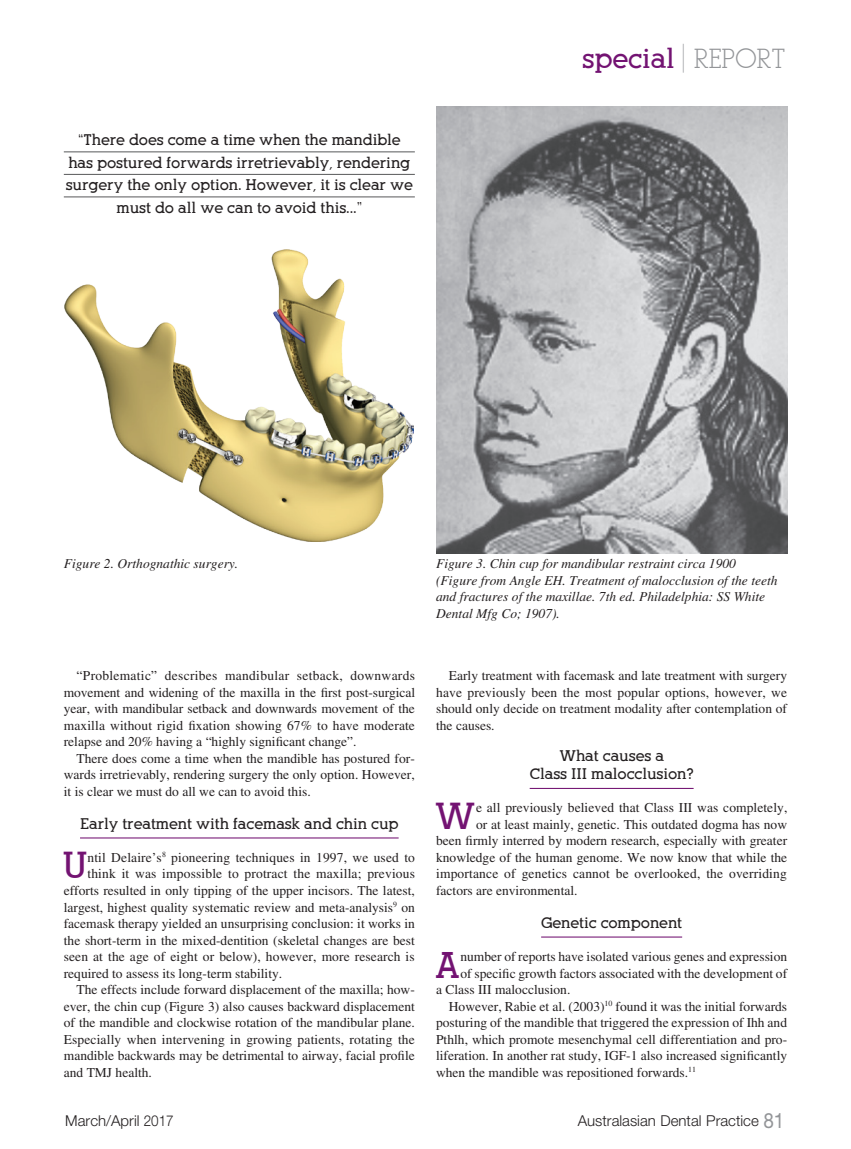
<style>
.page{position:relative;width:851px;height:1149px;background:#fff}
.page>*{position:absolute;margin:0;border:0;box-sizing:border-box;transform-origin:0 0}
.ADP-Body-Lead-Par-SR{font:700 36.6px "Alexandria FLF";color:#731372}
.t1{font:700 27px "Alexandria FLF";color:#731372}
.ADP-Pull-Quote-Small{font:700 15px "Alexandria FLF";color:#231f20}
.ADP-Sub-Head-SR{font:700 15px/18px "Alexandria FLF";color:#231f20;text-align:center}
.t2{font:300 15px "Helvetica Neue";color:#231f20}
.ADP-Body-Text{font:13.5px/16.5px "Times";color:#231f20;text-align:justify}
.ADP-Body-Lead-Par-SR-2{font:13.5px "Times";color:#231f20}
.ADP-Caption{font:italic 13.5px/16.5px "Times";color:#231f20}
.s1{font-weight:400;font-size:36px;color:#939598}
.s2{font-weight:400;color:#939598}
.s3{font-weight:400;font-size:21px;color:#939598}
</style>
<div class="page">
<hr style="left:80px;top:837px;width:318px;height:1px;background:#731372">
<hr style="left:529px;top:787px;width:164px;height:1px;background:#731372">
<hr style="left:541px;top:936px;width:141px;height:1px;background:#731372">
<img style="left:65px;top:250px;width:348px;height:291px">
<img style="left:436px;top:106px;width:351px;height:447px">
<hr style="left:64px;top:151px;width:351px;height:1px;background:#57585a">
<hr style="left:64px;top:174px;width:351px;height:1px;background:#57585a">
<hr style="left:64px;top:196px;width:351px;height:1px;background:#57585a">
<p class="ADP-Pull-Quote-Small" style="left:78px;top:132px;width:324px">“There does come a time when the mandible</p>
<p class="ADP-Pull-Quote-Small" style="left:68px;top:154px;width:343px">has postured forwards irretrievably, rendering</p>
<p class="ADP-Pull-Quote-Small" style="left:66px;top:177px;width:348px">surgery the only option. However, it is clear we</p>
<p class="ADP-Pull-Quote-Small" style="left:116px;top:199px;width:247px">must do all we can to avoid this...”</p>
<p class="t1" style="left:582px;top:44px;width:205px">special <span class="s1">|</span> <span class="s2">REPORT</span></p>
<p class="ADP-Caption" style="left:64px;top:555px;width:176px">Figure 2. Orthognathic surgery.</p>
<p class="ADP-Caption" style="left:436px;top:555px;width:343px">Figure 3. Chin cup for mandibular restraint circa 1900 (Figure from Angle EH. Treatment of malocclusion of the teeth and fractures of the maxillae. 7th ed. Philadelphia: SS White Dental Mfg Co; 1907).</p>
<p class="ADP-Body-Text" style="left:64px;top:667px;width:353px;text-indent:13px">“Problematic” describes mandibular setback, downwards movement and widening of the maxilla in the first post-surgical year, with mandibular setback and downwards movement of the maxilla without rigid fixation showing 67% to have moderate relapse and 20% having a “highly significant change”.</p>
<p class="ADP-Body-Text" style="left:64px;top:749px;width:352px;text-indent:13px">There does come a time when the mandible has postured for&shy;wards irretrievably, rendering surgery the only option. However, it is clear we must do all we can to avoid this.</p>
<p class="ADP-Sub-Head-SR" style="left:80px;top:814px;width:320px">Early treatment with facemask and chin cup</p>
<p class="ADP-Body-Lead-Par-SR" style="left:63px;top:846px;width:25px">U</p>
<p class="ADP-Body-Lead-Par-SR-2" style="left:87px;top:849px;width:329px">ntil Delaire’s<sup>8</sup> pioneering techniques in 1997, we used to</p>
<p class="ADP-Body-Lead-Par-SR-2" style="left:87px;top:866px;width:329px">think it was impossible to protract the maxilla; previous</p>
<p class="ADP-Body-Lead-Par-SR-2" style="left:64px;top:882px;width:352px">efforts resulted in only tipping of the upper incisors. The latest,</p>
<p class="ADP-Body-Lead-Par-SR-2" style="left:64px;top:899px;width:352px">largest, highest quality systematic review and meta-analysis<sup>9</sup> on</p>
<p class="ADP-Body-Lead-Par-SR-2" style="left:64px;top:915px;width:352px">facemask therapy yielded an unsurprising conclusion: it works in</p>
<p class="ADP-Body-Lead-Par-SR-2" style="left:64px;top:932px;width:352px">the short-term in the mixed-dentition (skeletal changes are best</p>
<p class="ADP-Body-Lead-Par-SR-2" style="left:64px;top:948px;width:352px">seen at the age of eight or below), however, more research is</p>
<p class="ADP-Body-Lead-Par-SR-2" style="left:64px;top:965px;width:220px">required to assess its long-term stability.</p>
<p class="ADP-Body-Text" style="left:64px;top:980px;width:352px;text-indent:13px">The effects include forward displacement of the maxilla; how&shy;ever, the chin cup (Figure 3) also causes backward displacement of the mandible and clockwise rotation of the mandibular plane.<br>Especially when intervening in growing patients, rotating the mandible backwards may be detrimental to airway, facial profile and TMJ health.</p>
<p class="ADP-Body-Text" style="left:436px;top:667px;width:352px;text-indent:13px">Early treatment with facemask and late treatment with surgery have previously been the most popular options, however, we should only decide on treatment modality after contemplation of the causes.</p>
<p class="ADP-Sub-Head-SR" style="left:529px;top:747px;width:165px">What causes a<br>Class III malocclusion?</p>
<p class="ADP-Body-Lead-Par-SR" style="left:435px;top:796px;width:42px">W</p>
<p class="ADP-Body-Lead-Par-SR-2" style="left:476px;top:800px;width:313px">e all previously believed that Class III was completely,</p>
<p class="ADP-Body-Lead-Par-SR-2" style="left:476px;top:816px;width:312px">or at least mainly, genetic. This outdated dogma has now</p>
<p class="ADP-Body-Lead-Par-SR-2" style="left:436px;top:833px;width:352px">been firmly interred by modern research, especially with greater</p>
<p class="ADP-Body-Lead-Par-SR-2" style="left:436px;top:849px;width:352px">knowledge of the human genome. We now know that while the</p>
<p class="ADP-Body-Lead-Par-SR-2" style="left:436px;top:866px;width:352px">importance of genetics cannot be overlooked, the overriding</p>
<p class="ADP-Body-Lead-Par-SR-2" style="left:436px;top:882px;width:143px">factors are environmental.</p>
<p class="ADP-Sub-Head-SR" style="left:541px;top:913px;width:142px">Genetic component</p>
<p class="ADP-Body-Lead-Par-SR" style="left:435px;top:945px;width:26px">A</p>
<p class="ADP-Body-Lead-Par-SR-2" style="left:460px;top:948px;width:328px">number of reports have isolated various genes and expression</p>
<p class="ADP-Body-Lead-Par-SR-2" style="left:460px;top:965px;width:328px">of specific growth factors associated with the development of</p>
<p class="ADP-Body-Lead-Par-SR-2" style="left:436px;top:981px;width:136px">a Class III malocclusion.</p>
<p class="ADP-Body-Text" style="left:436px;top:997px;width:352px;text-indent:13px">However, Rabie et al. (2003)<sup>10</sup> found it was the initial forwards posturing of the mandible that triggered the expression of Ihh and Pthlh, which promote mesenchymal cell differentiation and pro&shy;liferation. In another rat study, IGF-1 also increased significantly when the mandible was repositioned forwards.<sup>11</sup></p>
<p class="t2" style="left:65px;top:1111px;width:110px">March/April 2017</p>
<p class="t2" style="left:577px;top:1111px;width:208px">Australasian Dental Practice <span class="s3">81</span></p>
</div>
